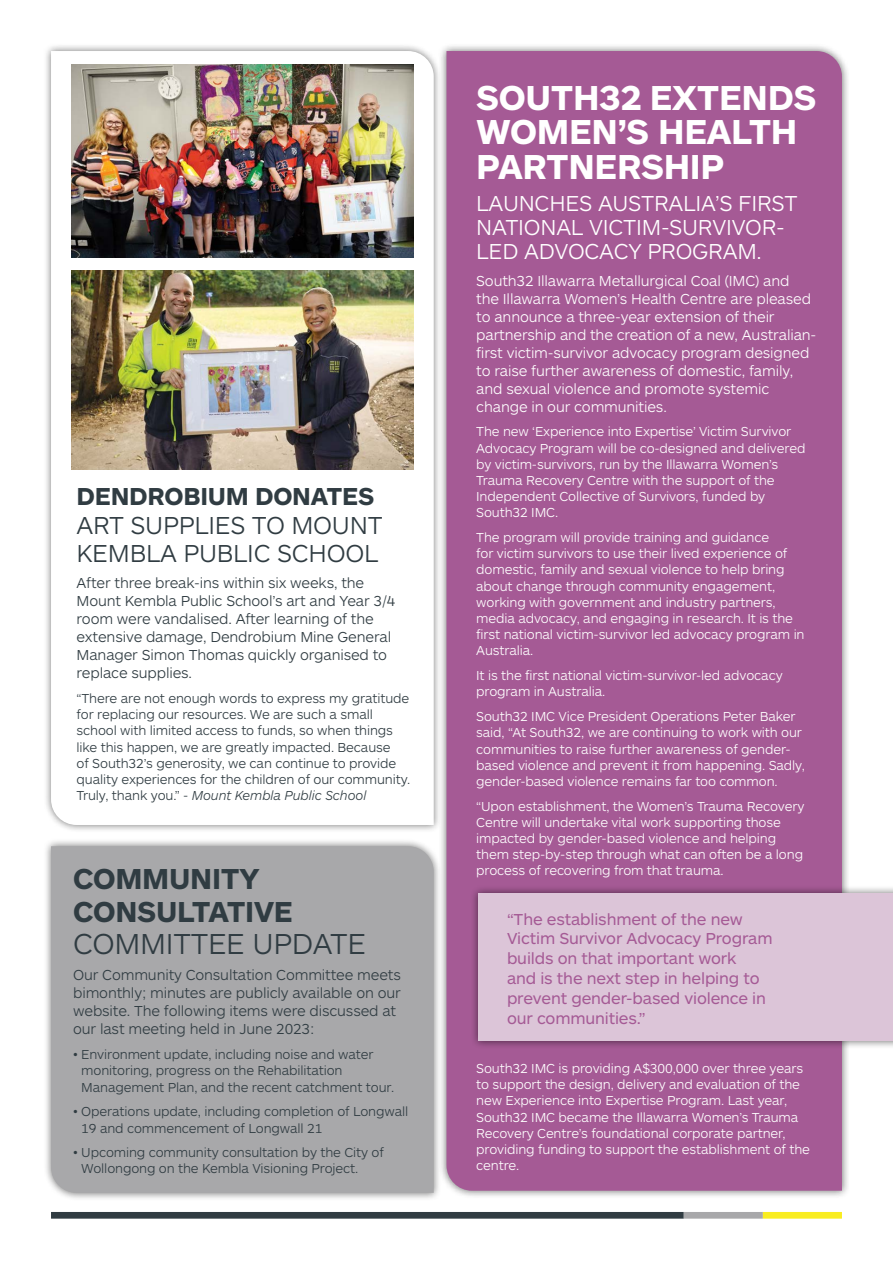
<style>
.page{position:relative;width:893px;height:1263px;background:#fff}
.page>*{position:absolute;margin:0;border:0;box-sizing:border-box;transform-origin:0 0}
.t1{font:700 36px/34.5px "ARS Maquette";letter-spacing:-.01em;color:#fff}
.t2{font:700 30px/32.1px "ARS Maquette";letter-spacing:-.01em;color:#303c42}
.t3{font:300 30px "ARS Maquette";letter-spacing:-.01em;color:#303c42}
.t4{font:300 25.5px/28.2px "ARS Maquette";letter-spacing:-.01em;color:#303c42}
.t5{font:700 25.5px "ARS Maquette";letter-spacing:-.01em;color:#303c42}
.t6{font:300 22.5px/24px "ARS Maquette";letter-spacing:-.01em;color:#fff}
.t7{font:16.5px/19.8px "ARS Maquette";letter-spacing:-.01em;color:#a55a95}
.t8{font:300 15px/18px "ARS Maquette";letter-spacing:-.01em;color:#303c42}
.t9{font:300 15px/18px "ARS Maquette";letter-spacing:-.01em;color:#fff}
.t10{font:300 13.5px/16.2px "ARS Maquette";letter-spacing:-.01em;color:#fff}
.t11{font:300 13.5px/16.2px "ARS Maquette";letter-spacing:-.01em;color:#303c42}
.s1{font-style:italic}
</style>
<div class="page">
<div style="left:51px;top:1212px;width:633px;height:6px;background:#303c42"></div>
<div style="left:684px;top:1212px;width:79px;height:6px;background:#a8a8aa"></div>
<div style="left:763px;top:1212px;width:79px;height:6px;background:#f9ed20"></div>
<div style="left:43px;top:43px;width:399px;height:790px;background:#000;opacity:.55"></div>
<svg style="left:51px;top:51px;width:383px;height:774px"></svg>
<img style="left:71px;top:65px;width:343px;height:192px">
<img style="left:71px;top:270px;width:343px;height:200px">
<div style="left:43px;top:838px;width:399px;height:363px;background:#000;opacity:.55"></div>
<div style="left:51px;top:846px;width:383px;height:347px;background:#a8a8aa"></div>
<div style="left:438px;top:43px;width:412px;height:1156px;background:#000;opacity:.55"></div>
<div style="left:446px;top:51px;width:396px;height:1140px;background:#a55a95"></div>
<div style="left:470px;top:885px;width:423px;height:164px;background:#000;opacity:.55"></div>
<div style="left:478px;top:893px;width:415px;height:148px;background:#dcc5d8"></div>
<h3 class="t5" style="left:77px;top:480px;width:299px">DENDROBIUM DONATES</h3>
<h3 class="t4" style="left:77px;top:509px;width:308px">ART SUPPLIES TO MOUNT<br>KEMBLA PUBLIC SCHOOL</h3>
<p class="t8" style="left:77px;top:573px;width:320px">After three break-ins within six weeks, the Mount Kembla Public School’s art and Year 3/4 room were vandalised. After learning of the extensive damage, Dendrobium Mine General Manager Simon Thomas quickly organised to replace supplies.</p>
<p class="t11" style="left:77px;top:690px;width:335px">“There are not enough words to express my gratitude for replacing our resources. We are such a small school with limited access to funds, so when things like this happen, we are greatly impacted. Because<br>of South32’s generosity, we can continue to provide quality experiences for the children of our community.<br>Truly, thank you.” - <span class="s1">Mount Kembla Public School</span></p>
<h2 class="t2" style="left:73px;top:861px;width:221px">COMMUNITY<br>CONSULTATIVE</h2>
<h2 class="t3" style="left:73px;top:924px;width:295px">COMMITTEE UPDATE</h2>
<p class="t8" style="left:73px;top:965px;width:329px">Our Community Consultation Committee meets bimonthly; minutes are publicly available on our website. The following items were discussed at our last meeting held in June 2023:</p>
<p class="t11" style="left:81px;top:1046px;width:314px;text-indent:-8px">• Environment update, including noise and water monitoring, progress on the Rehabilitation<br>Management Plan, and the recent catchment tour.</p>
<p class="t11" style="left:81px;top:1103px;width:329px;text-indent:-8px">• Operations update, including completion of Longwall<br>19 and commencement of Longwall 21</p>
<p class="t11" style="left:81px;top:1144px;width:304px;text-indent:-8px">• Upcoming community consultation by the City of<br>Wollongong on the Kembla Visioning Project.</p>
<h1 class="t1" style="left:476px;top:78px;width:342px">SOUTH32 EXTENDS<br>WOMEN’S HEALTH<br>PARTNERSHIP</h1>
<h3 class="t6" style="left:476px;top:190px;width:323px">LAUNCHES AUSTRALIA’S FIRST<br>NATIONAL VICTIM-SURVIVOR-<br>LED ADVOCACY PROGRAM.</h3>
<p class="t9" style="left:476px;top:271px;width:342px">South32 Illawarra Metallurgical Coal (IMC) and<br>the Illawarra Women’s Health Centre are pleased to announce a three-year extension of their partnership and the creation of a new, Australian&shy;first victim-survivor advocacy program designed to raise further awareness of domestic, family, and sexual violence and promote systemic change in our communities.</p>
<p class="t10" style="left:476px;top:423px;width:331px">The new ‘Experience into Expertise’ Victim Survivor Advocacy Program will be co-designed and delivered by victim-survivors, run by the Illawarra Women’s Trauma Recovery Centre with the support of the Independent Collective of Survivors, funded by South32 IMC.</p>
<p class="t10" style="left:476px;top:529px;width:330px">The program will provide training and guidance<br>for victim survivors to use their lived experience of domestic, family and sexual violence to help bring about change through community engagement, working with government and industry partners, media advocacy, and engaging in research. It is the first national victim-survivor led advocacy program in Australia.</p>
<p class="t10" style="left:476px;top:667px;width:308px">It is the first national victim-survivor-led advocacy program in Australia.</p>
<p class="t10" style="left:476px;top:708px;width:330px">South32 IMC Vice President Operations Peter Baker said, “At South32, we are continuing to work with our communities to raise further awareness of gender&shy;based violence and prevent it from happening. Sadly, gender-based violence remains far too common.</p>
<p class="t10" style="left:476px;top:797px;width:330px">“Upon establishment, the Women’s Trauma Recovery Centre will undertake vital work supporting those impacted by gender-based violence and helping them step-by-step through what can often be a long process of recovering from that trauma.</p>
<p class="t7" style="left:507px;top:908px;width:267px">“The establishment of the new<br>Victim Survivor Advocacy Program builds on that important work<br>and is the next step in helping to prevent gender-based violence in our communities.”</p>
<p class="t10" style="left:476px;top:1060px;width:335px">South32 IMC is providing A$300,000 over three years to support the design, delivery and evaluation of the new Experience into Expertise Program. Last year, South32 IMC became the Illawarra Women’s Trauma Recovery Centre’s foundational corporate partner, providing funding to support the establishment of the centre.</p>
</div>
